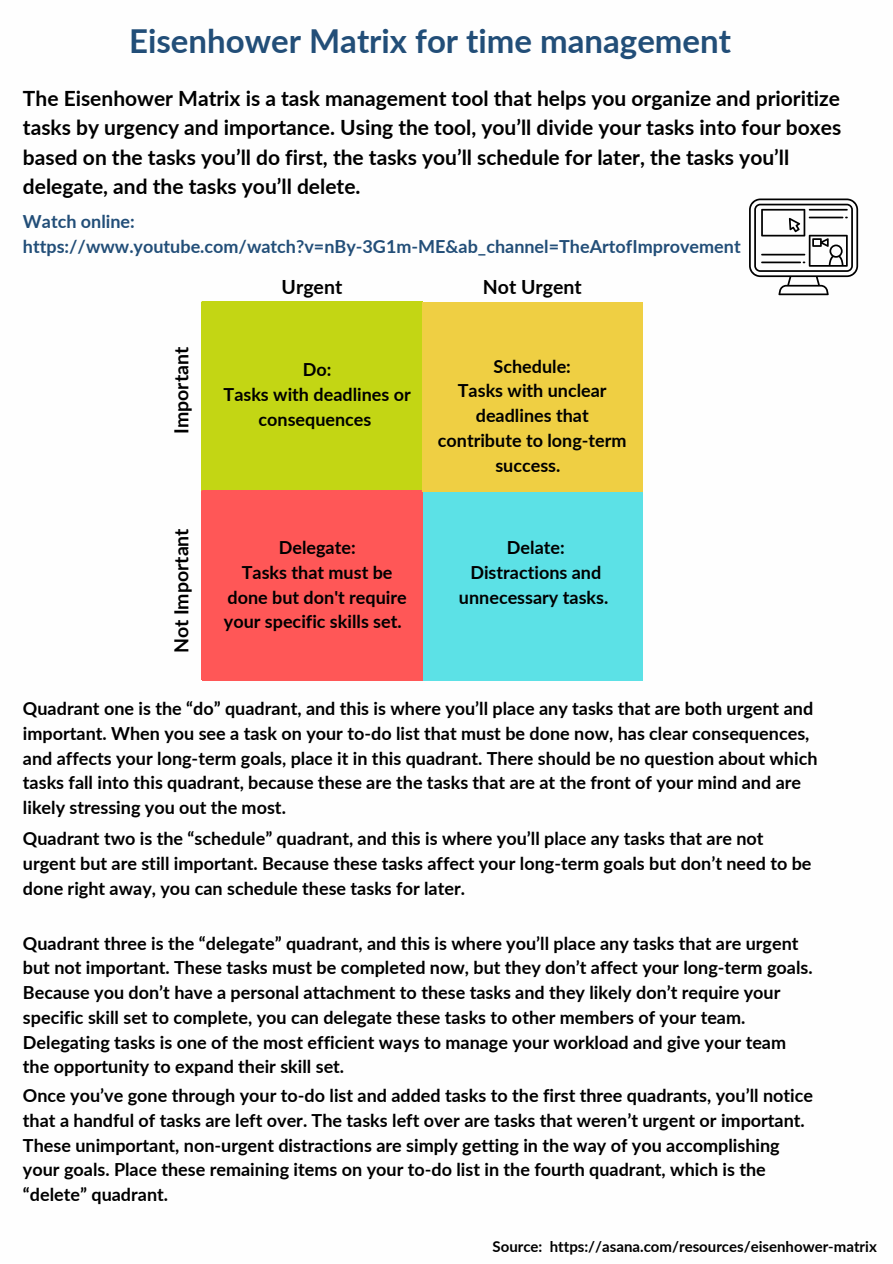
<style>
.page{position:relative;width:893px;height:1264px;background:#fff}
.page>*{position:absolute;margin:0;border:0;box-sizing:border-box;transform-origin:0 0}
.t1{font:700 33px "Lato";color:#224e78}
.t2{font:700 21px/29.2px "Lato";color:#000}
.t3{font:700 19.5px "Lato";color:#000}
.t4{font:700 18px/24.8px "Lato";color:#000}
.t5{font:700 18px "Lato";color:#224e78}
.t6{font:700 15px "Lato";color:#000}
</style>
<div class="page">
<svg style="left:202px;top:302px;width:440px;height:378px;background:#c3b664"></svg>
<svg style="left:749px;top:198px;width:109px;height:97px"></svg>
<p class="t1" style="left:129px;top:21px;width:603px">Eisenhower Matrix for time management</p>
<p class="t2" style="left:23px;top:83px;width:819px">The Eisenhower Matrix is a task management tool that helps you organize and prioritize tasks by urgency and importance. Using the tool, you’ll divide your tasks into four boxes based on the tasks you’ll do first, the tasks you’ll schedule for later, the tasks you’ll delegate, and the tasks you’ll delete.</p>
<p class="t5" style="left:23px;top:210px;width:113px">Watch online:</p>
<p class="t5" style="left:23px;top:235px;width:719px">https://www.youtube.com/watch?v=nBy-3G1m-ME&amp;ab_channel=TheArtofImprovement</p>
<p class="t3" style="left:169px;top:434px;width:88px;rotate:-90deg">Important</p>
<p class="t3" style="left:169px;top:653px;width:127px;rotate:-90deg">Not Important</p>
<p class="t3" style="left:281px;top:275px;width:62px">Urgent</p>
<p class="t3" style="left:483px;top:275px;width:100px">Not Urgent</p>
<p class="t4" style="left:303px;top:357px;width:30px">Do:</p>
<p class="t4" style="left:223px;top:381px;width:189px;text-align:center">Tasks with deadlines or consequences</p>
<p class="t4" style="left:279px;top:534px;width:78px">Delegate:</p>
<p class="t4" style="left:224px;top:559px;width:184px;text-align:center">Tasks that must be done but don't require your specific skills set.</p>
<p class="t4" style="left:493px;top:353px;width:79px">Schedule:</p>
<p class="t4" style="left:438px;top:378px;width:190px;text-align:center">Tasks with unclear deadlines that contribute to long-term success.</p>
<p class="t4" style="left:507px;top:534px;width:59px">Delate:</p>
<p class="t4" style="left:459px;top:559px;width:151px;text-align:center">Distractions and unnecessary tasks.</p>
<p class="t4" style="left:23px;top:696px;width:796px">Quadrant one is the “do” quadrant, and this is where you’ll place any tasks that are both urgent and important. When you see a task on your to-do list that must be done now, has clear consequences, and affects your long-term goals, place it in this quadrant. There should be no question about which tasks fall into this quadrant, because these are the tasks that are at the front of your mind and are likely stressing you out the most.</p>
<p class="t4" style="left:23px;top:825px;width:790px">Quadrant two is the “schedule” quadrant, and this is where you’ll place any tasks that are not urgent but are still important. Because these tasks affect your long-term goals but don’t need to be done right away, you can schedule these tasks for later.</p>
<p class="t4" style="left:23px;top:930px;width:791px">Quadrant three is the “delegate” quadrant, and this is where you’ll place any tasks that are urgent but not important. These tasks must be completed now, but they don’t affect your long-term goals.</p>
<p class="t4" style="left:23px;top:979px;width:764px">Because you don’t have a personal attachment to these tasks and they likely don’t require your specific skill set to complete, you can delegate these tasks to other members of your team.<br>Delegating tasks is one of the most efficient ways to manage your workload and give your team the opportunity to expand their skill set.</p>
<p class="t4" style="left:23px;top:1082px;width:791px">Once you’ve gone through your to-do list and added tasks to the first three quadrants, you’ll notice that a handful of tasks are left over. The tasks left over are tasks that weren’t urgent or important.</p>
<p class="t4" style="left:23px;top:1132px;width:758px">These unimportant, non-urgent distractions are simply getting in the way of you accomplishing your goals. Place these remaining items on your to-do list in the fourth quadrant, which is the “delete” quadrant.</p>
<p class="t6" style="left:492px;top:1236px;width:386px">Source: https://asana.com/resources/eisenhower-matrix</p>
</div>
